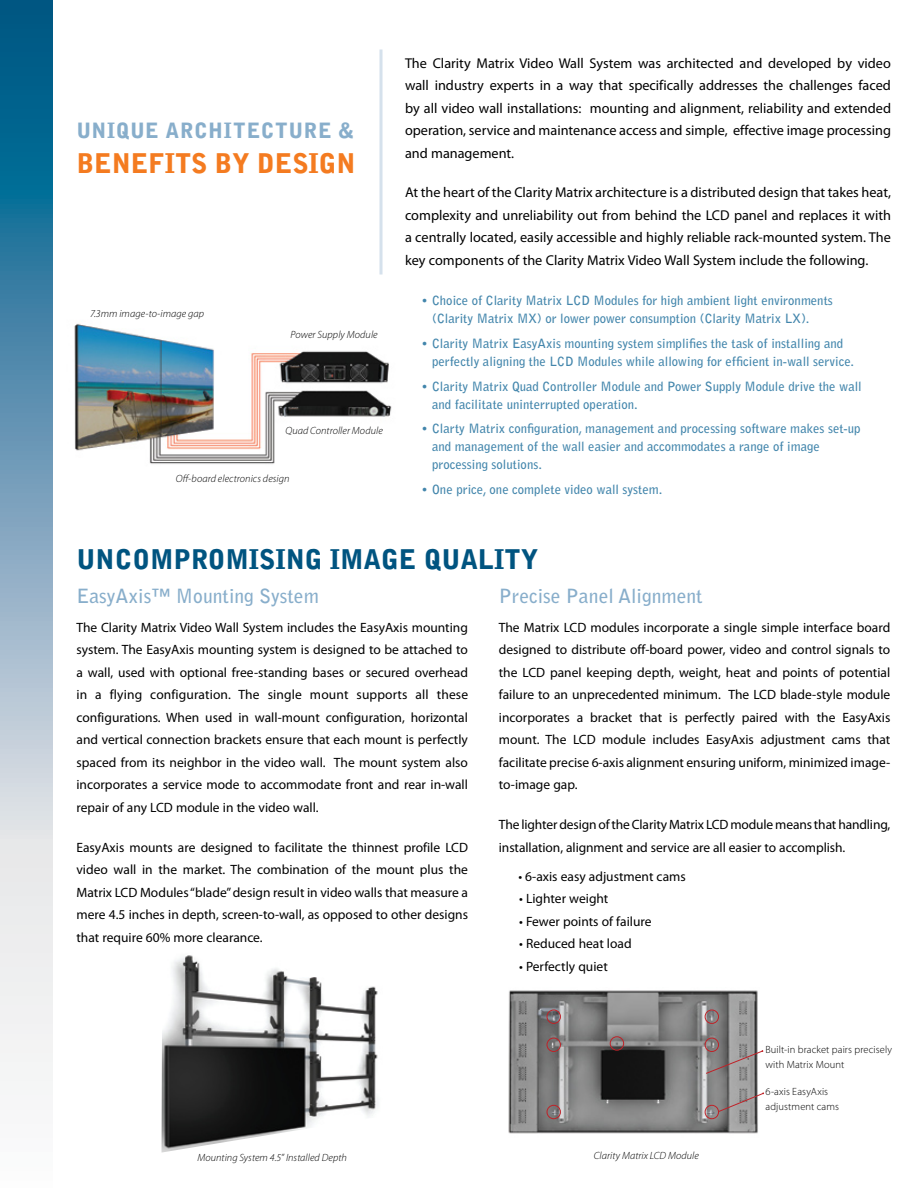
<style>
.page{position:relative;width:918px;height:1188px;background:#fff}
.page>*{position:absolute;margin:0;border:0;box-sizing:border-box;transform-origin:0 0}
.t1{font:900 27px "Bell Gothic Std";color:#005480}
.t2{font:900 27px "Bell Gothic Std";color:#f47b20}
.t3{font:900 21px "Bell Gothic Std";letter-spacing:.03em;color:#88aecb}
.t4{font:700 19.5px "Bell Gothic Std";color:#88aecb}
.t5{font:14.25px/22.5px "Myriad Pro";color:#000;text-align:justify}
.t6{font:13.5px/22.5px "Myriad Pro";color:#000;text-align:justify}
.t7{font:700 12.75px/18px "Bell Gothic Std";color:#4386ac}
.t8{font:italic 300 10.5px "Myriad Pro";letter-spacing:.005em;color:#000}
.t9{font:300 10.5px/15px "Myriad Pro";letter-spacing:.01em;color:#000}
</style>
<div class="page">
<img style="left:74px;top:323px;width:318px;height:141px">
<img style="left:162px;top:955px;width:216px;height:198px">
<hr style="left:380px;top:50px;width:2px;height:224px;background:#d5e1ec">
<img style="left:508px;top:990px;width:250px;height:144px">
<div style="left:705px;top:1010px;width:14px;height:14px;border:1px solid #bf2228;border-radius:50%"></div>
<div style="left:705px;top:1038px;width:14px;height:14px;border:1px solid #bf2228;border-radius:50%"></div>
<div style="left:705px;top:1105px;width:14px;height:14px;border:1px solid #bf2228;border-radius:50%"></div>
<div style="left:547px;top:1010px;width:14px;height:14px;border:1px solid #bf2228;border-radius:50%"></div>
<div style="left:547px;top:1038px;width:14px;height:14px;border:1px solid #bf2228;border-radius:50%"></div>
<div style="left:547px;top:1105px;width:14px;height:14px;border:1px solid #bf2228;border-radius:50%"></div>
<div style="left:610px;top:1036px;width:14px;height:15px;border:1px solid #bf2228;border-radius:50%"></div>
<svg style="left:705px;top:1050px;width:59px;height:24px"></svg>
<svg style="left:717px;top:1092px;width:47px;height:21px"></svg>
<svg style="left:0;top:0;width:52px;height:1081px;background:#81aac0"></svg>
<h2 class="t3" style="left:76px;top:118px;width:279px">UNIQU E ARCHITECTU RE &amp;</h2>
<h1 class="t2" style="left:76px;top:147px;width:281px">BENEFITS BY DESIGN</h1>
<p class="t8" style="left:90px;top:307px;width:116px">7.3mm image-to-image gap</p>
<p class="t8" style="left:291px;top:328px;width:89px">Power Supply Module</p>
<p class="t8" style="left:285px;top:425px;width:99px">Quad Controller Module</p>
<p class="t8" style="left:176px;top:472px;width:115px">Off-board electronics design</p>
<p class="t5" style="left:405px;top:51px;width:488px">The Clarity Matrix Video Wall System was architected and developed by video wall industry experts in a way that specifically addresses the challenges faced by all video wall installations: mounting and alignment, reliability and extended operation, service and maintenance access and simple, effective image processing and management.</p>
<p class="t5" style="left:405px;top:181px;width:488px">At the heart of the Clarity Matrix architecture is a distributed design that takes heat, complexity and unreliability out from behind the LCD panel and replaces it with a centrally located, easily accessible and highly reliable rack-mounted system. The key components of the Clarity Matrix Video Wall System include the following.</p>
<p class="t7" style="left:432px;top:291px;width:402px;text-indent:-11px">• Choice of Clarity Matrix LCD Modules for high ambient light environments (Clarity Matrix MX) or lower power consumption (Clarity Matrix LX).</p>
<p class="t7" style="left:432px;top:334px;width:423px;text-indent:-10px">• Clarity Matrix EasyAxis mounting system simplifies the task of installing and perfectly aligning the LCD Modules while allowing for efficient in-wall service.</p>
<p class="t7" style="left:432px;top:377px;width:431px;text-indent:-10px">• Clarity Matrix Quad Controller Module and Power Supply Module drive the wall and facilitate uninterrupted operation.</p>
<p class="t7" style="left:432px;top:420px;width:430px;text-indent:-10px">• Clarty Matrix configuration, management and processing software makes set-up and management of the wall easier and accommodates a range of image processing solutions.</p>
<p class="t7" style="left:422px;top:480px;width:242px">• One price, one complete video wall system.</p>
<h1 class="t1" style="left:76px;top:544px;width:463px">UNC OM PROMISING IMAGE QUALITY</h1>
<h3 class="t4" style="left:76px;top:584px;width:244px">EasyAxis™ Mounting System</h3>
<p class="t6" style="left:76px;top:616px;width:393px">The Clarity Matrix Video Wall System includes the EasyAxis mounting system. The EasyAxis mounting system is designed to be attached to a wall, used with optional free-standing bases or secured overhead in a flying configuration. The single mount supports all these configurations. When used in wall-mount configuration, horizontal and vertical connection brackets ensure that each mount is perfectly spaced from its neighbor in the video wall. The mount system also incorporates a service mode to accommodate front and rear in-wall repair of any LCD module in the video wall.</p>
<p class="t6" style="left:76px;top:836px;width:393px">EasyAxis mounts are designed to facilitate the thinnest profile LCD video wall in the market. The combination of the mount plus the Matrix LCD Modules “blade” design result in video walls that measure a mere 4.5 inches in depth, screen-to-wall, as opposed to other designs that require 60% more clearance.</p>
<h3 class="t4" style="left:499px;top:584px;width:205px">Precise Panel Alignment</h3>
<p class="t6" style="left:499px;top:616px;width:393px">The Matrix LCD modules incorporate a single simple interface board designed to distribute off-board power, video and control signals to the LCD panel keeping depth, weight, heat and points of potential failure to an unprecedented minimum. The LCD blade-style module incorporates a bracket that is perfectly paired with the EasyAxis mount. The LCD module includes EasyAxis adjustment cams that facilitate precise 6-axis alignment ensuring uniform, minimized image&shy;to-image gap.</p>
<p class="t6" style="left:499px;top:813px;width:393px">The lighter design of the Clarity Matrix LCD module means that handling, installation, alignment and service are all easier to accomplish.</p>
<p class="t6" style="left:518px;top:865px;width:169px">• 6-axis easy adjustment cams</p>
<p class="t6" style="left:519px;top:887px;width:91px">• Lighter weight</p>
<p class="t6" style="left:519px;top:910px;width:134px">• Fewer points of failure</p>
<p class="t6" style="left:519px;top:932px;width:114px">• Reduced heat load</p>
<p class="t6" style="left:519px;top:955px;width:90px">• Perfectly quiet</p>
<p class="t9" style="left:766px;top:1042px;width:128px">Built-in bracket pairs precisely with Matrix Mount</p>
<p class="t9" style="left:766px;top:1084px;width:75px">6-axis EasyAxis adjustment cams</p>
<p class="t8" style="left:197px;top:1151px;width:151px">Mounting System 4.5” Installed Depth</p>
<p class="t8" style="left:594px;top:1150px;width:107px">Clarity Matrix LCD Module</p>
</div>
